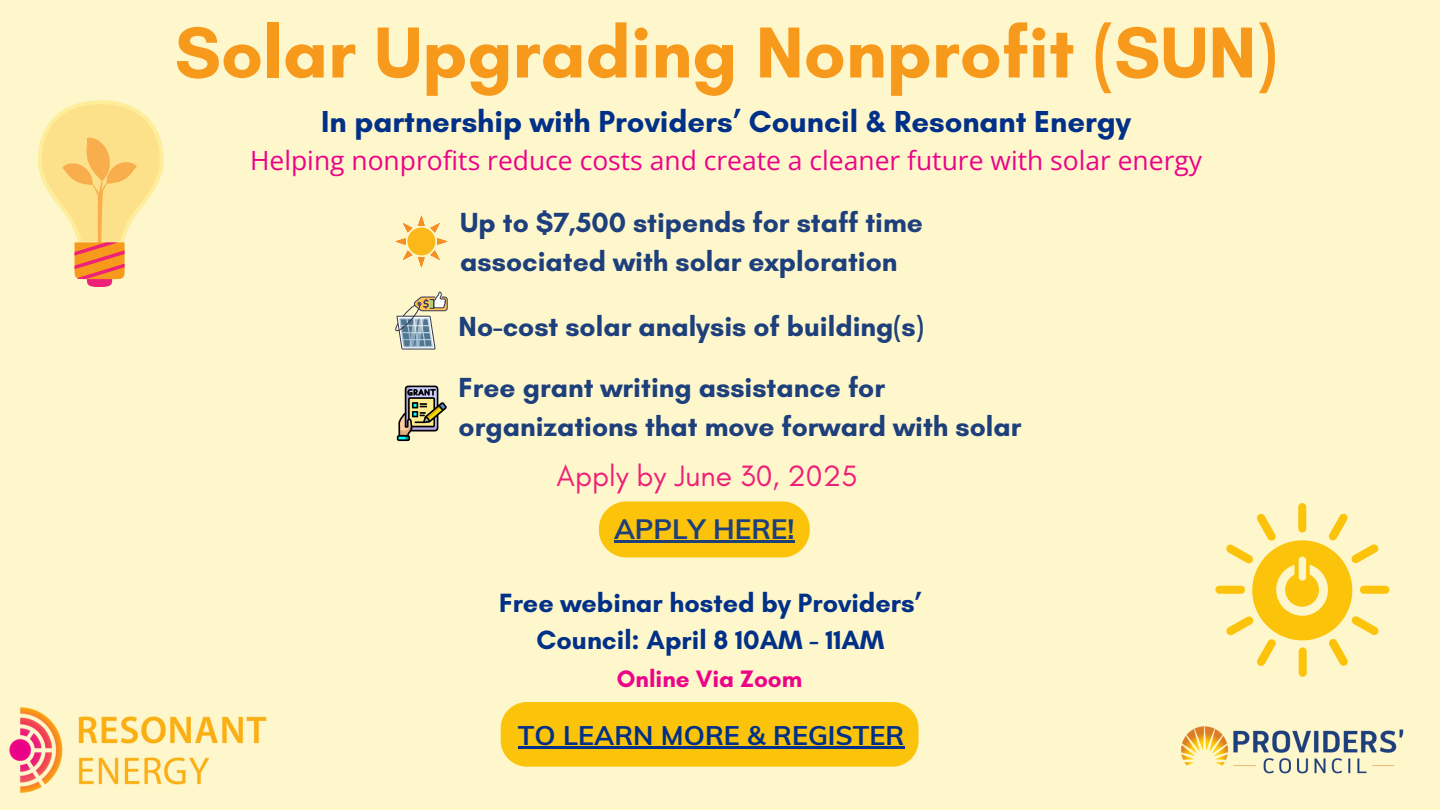
<style>
.page{position:relative;width:1440px;height:810px;background:#fff7cc}
.page>*{position:absolute;margin:0;border:0;box-sizing:border-box;transform-origin:0 0}
.t1{font:700 73.4px "Glacial Indifference";color:#f7991b}
.t2{font:700 30.9px "Glacial Indifference";color:#003087}
.t3{font:29.9px "Glacial Indifference";color:#ee2178}
.t4{font:700 28.1px/39px "Glacial Indifference";color:#1d3f7c}
.t5{font:700 28px "Muli";color:#1d3f7c}
.t6{font:700 26.9px/37.5px "Glacial Indifference";color:#003087;text-align:center}
.t7{font:700 26.9px "Muli";color:#003087}
.t8{font:26.5px "Open Sans";color:#eb0488}
.t9{font:700 24.2px "Glacial Indifference";color:#eb0488}
</style>
<div class="page">
<svg style="left:395px;top:215px;width:53px;height:53px"></svg>
<svg style="left:395px;top:292px;width:53px;height:57px"></svg>
<svg style="left:397px;top:386px;width:50px;height:55px"></svg>
<svg style="left:599px;top:501px;width:211px;height:56px;background:#f8c419"></svg>
<svg style="left:1215px;top:503px;width:174px;height:174px"></svg>
<img style="left:1181px;top:726px;width:223px;height:48px">
<img style="left:9px;top:707px;width:257px;height:86px">
<hr style="left:614px;top:541px;width:181px;height:2px;background:#1d3f7c">
<svg style="left:38px;top:100px;width:126px;height:187px"></svg>
<div style="left:501px;top:702px;width:417px;height:65px;background:#fcc30b"></div>
<hr style="left:518px;top:747px;width:386px;height:2px;background:#003087">
<p class="t1" style="left:175px;top:8px;width:1104px">Solar Upgrading Nonprofit (SUN)</p>
<p class="t2" style="left:321px;top:102px;width:812px">In partnership with Providers’ Council &amp; Resonant Energy</p>
<h3 class="t8" style="left:250px;top:142px;width:954px">Helping nonprofits reduce costs and create a cleaner future with solar energy</h3>
<p class="t4" style="left:460px;top:203px;width:464px">Up to $7,500 stipends for staff time associated with solar exploration</p>
<h3 class="t4" style="left:459px;top:307px;width:467px">No-cost solar analysis of building(s)</h3>
<h1 class="t4" style="left:459px;top:368px;width:564px">Free grant writing assistance for organizations that move forward with solar</h1>
<p class="t3" style="left:557px;top:457px;width:303px">Apply by June 30, 2025</p>
<h3 class="t5" style="left:614px;top:511px;width:182px">APPLY HERE!</h3>
<p class="t6" style="left:499px;top:584px;width:424px">Free webinar hosted by Providers’<br>Council: April 8 10AM - 11AM</p>
<h3 class="t9" style="left:617px;top:664px;width:187px">Online Via Zoom</h3>
<p class="t7" style="left:518px;top:718px;width:388px">TO LEARN MORE &amp; REGISTER</p>
</div>
